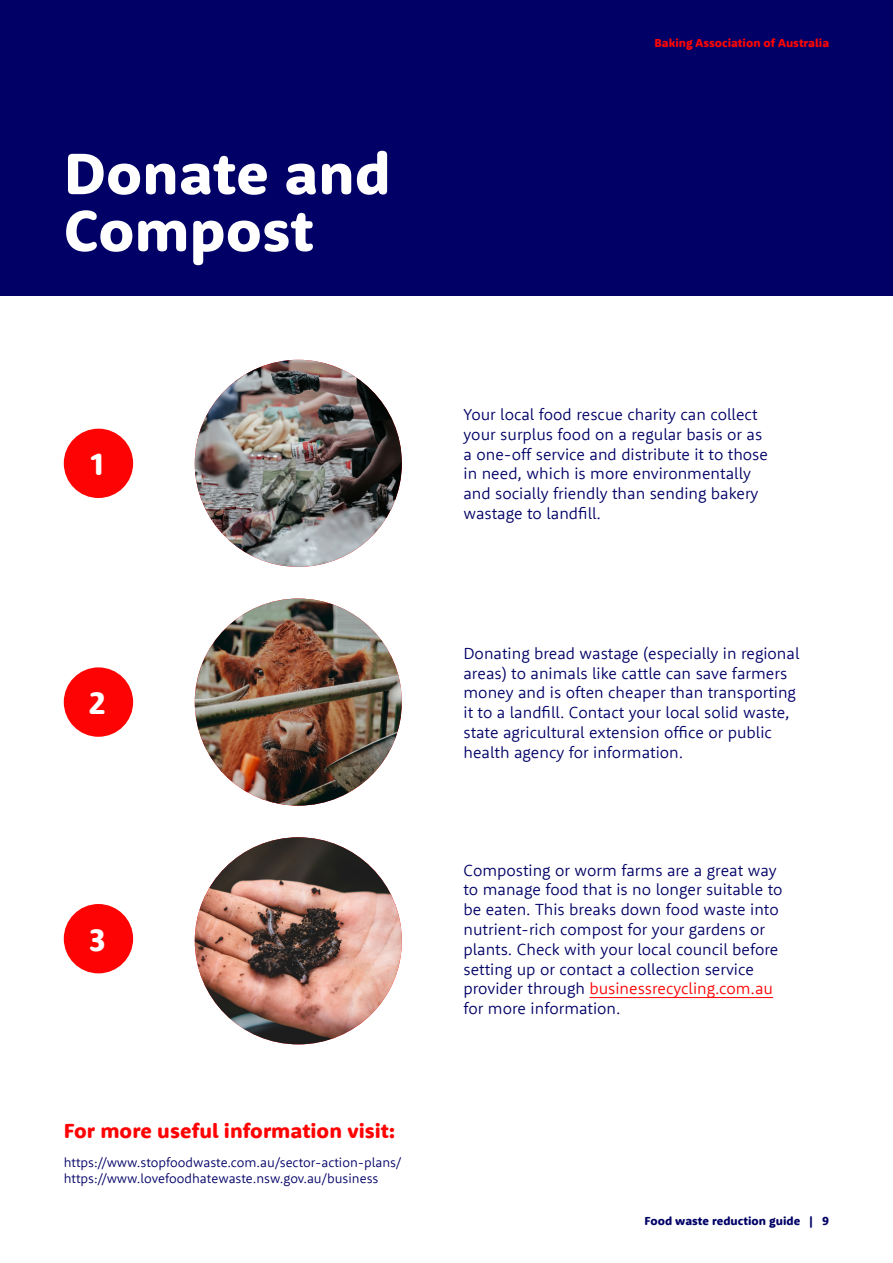
<style>
.page{position:relative;width:893px;height:1263px;background:#fff}
.page>*{position:absolute;margin:0;border:0;box-sizing:border-box;transform-origin:0 0}
.Hading_1{font:800 60px/57px "Rooney Sans";color:#fff}
.Heading_2{font:800 31.8px "Rooney Sans";color:#fff}
.Heading_2-2{font:800 21px "Rooney Sans";color:#fe0303}
.Body_text{font:300 16.5px/19.8px "Rooney Sans";color:#010066}
.Body_text-2{font:300 13.5px "Rooney Sans";color:#010066}
.t1{font:800 12px "Rooney Sans";color:#fe0303}
.t2{font:800 12px "Rooney Sans";color:#010066}
.s1{color:#fe0303}
</style>
<div class="page">
<div style="left:0;top:0;width:893px;height:296px;background:#010066"></div>
<div style="left:64px;top:429px;width:69px;height:69px;background:#fe0303;border-radius:50%"></div>
<div style="left:64px;top:667px;width:69px;height:70px;background:#fe0303;border-radius:50%"></div>
<div style="left:64px;top:904px;width:69px;height:69px;background:#fe0303;border-radius:50%"></div>
<hr style="left:589px;top:997px;width:184px;height:1px;background:#fe0303">
<img style="left:195px;top:360px;width:207px;height:207px;border-radius:104px">
<img style="left:195px;top:598px;width:207px;height:208px;border-radius:104px">
<img style="left:195px;top:837px;width:207px;height:207px;border-radius:104px">
<p class="Hading_1" style="left:64px;top:143px;width:329px">Donate and<br>Compost</p>
<p class="Heading_2" style="left:91px;top:443px;width:15px">1</p>
<p class="Heading_2" style="left:90px;top:682px;width:17px">2</p>
<p class="Heading_2" style="left:89px;top:919px;width:18px">3</p>
<p class="Heading_2-2" style="left:64px;top:1117px;width:333px">For more useful information visit:</p>
<p class="Body_text-2" style="left:64px;top:1154px;width:339px">https://www.stopfoodwaste.com.au/sector-action-plans/</p>
<p class="Body_text-2" style="left:64px;top:1170px;width:316px">https://www.lovefoodhatewaste.nsw.gov.au/business</p>
<p class="t1" style="left:654px;top:35px;width:176px">Baking Association of Australia</p>
<p class="Body_text" style="left:463px;top:404px;width:306px">Your local food rescue charity can collect your surplus food on a regular basis or as a one-off service and distribute it to those in need, which is more environmentally and socially friendly than sending bakery wastage to landfill.</p>
<p class="Body_text" style="left:463px;top:643px;width:337px">Donating bread wastage (especially in regional areas) to animals like cattle can save farmers money and is often cheaper than transporting it to a landfill. Contact your local solid waste, state agricultural extension office or public health agency for information.</p>
<p class="Body_text" style="left:463px;top:859px;width:320px">Composting or worm farms are a great way to manage food that is no longer suitable to be eaten. This breaks down food waste into nutrient-rich compost for your gardens or plants. Check with your local council before setting up or contact a collection service provider through <span class="s1">businessrecycling.com.au </span>for more information.</p>
<p class="t2" style="left:644px;top:1213px;width:186px">Food waste reduction guide | 9</p>
</div>
